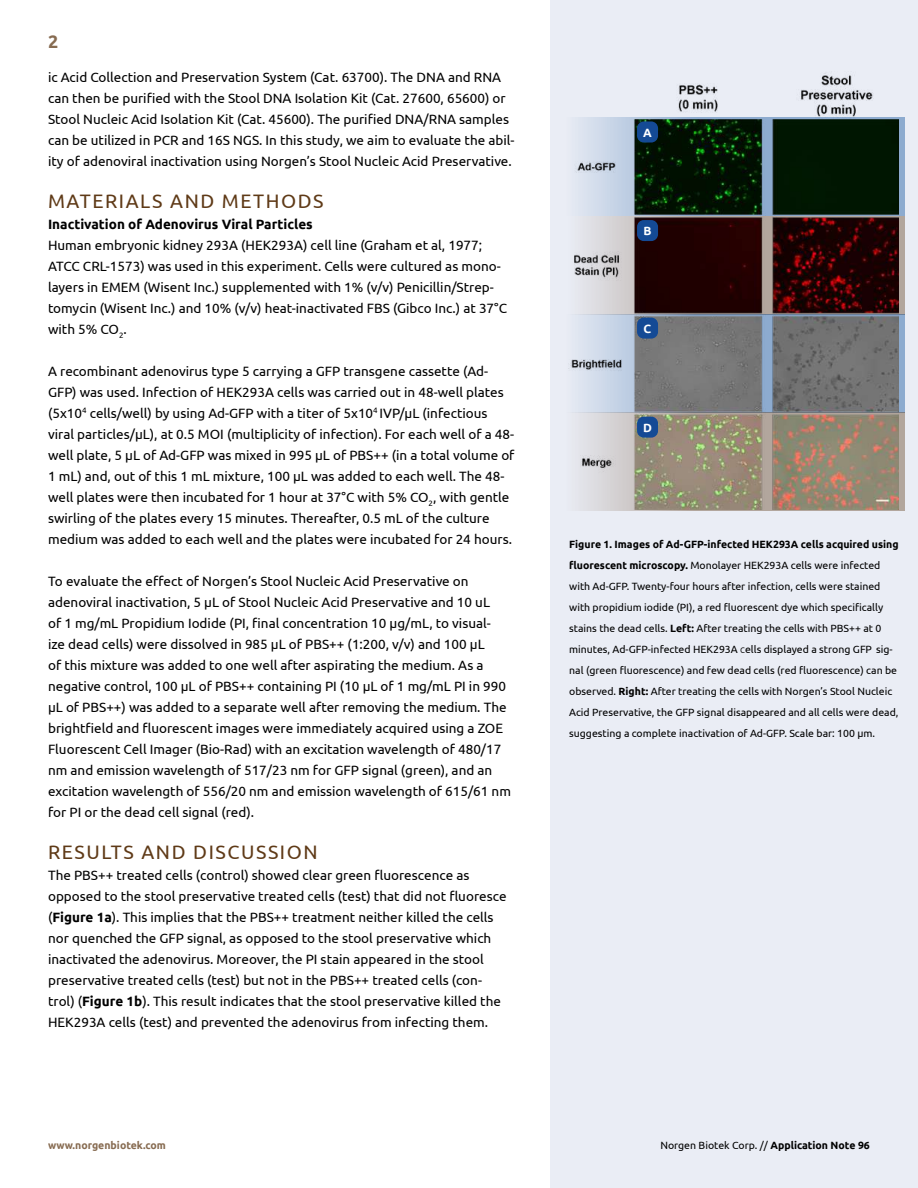
<style>
.page{position:relative;width:918px;height:1188px;background:#fff}
.page>*{position:absolute;margin:0;border:0;box-sizing:border-box;transform-origin:0 0}
.t1{font:19.5px "Ubuntu";letter-spacing:.08em;color:#5f3a17}
.t2{font:700 18px "Ubuntu";color:#5f3a17}
.t3{font:13.5px/21px "Ubuntu";color:#000}
.t4{font:700 13.5px "Ubuntu";color:#000}
.t5{font:700 12px "Ubuntu";color:#fff}
.t6{font:10.5px/21px "Ubuntu";color:#000}
.t7{font:700 10.5px "Ubuntu";color:#5f3a17}
.s1{font-weight:700}
.s2{font-weight:300}
</style>
<div class="page">
<div style="left:550px;top:0;width:368px;height:1188px;background:#eaedf5"></div>
<svg style="left:579px;top:412px;width:326px;height:99px"></svg>
<img style="left:568px;top:73px;width:331px;height:436px">
<div style="left:637px;top:417px;width:21px;height:21px;background:#144a95;border-radius:7px"></div>
<div style="left:637px;top:318px;width:21px;height:21px;background:#144a95;border-radius:7px"></div>
<div style="left:637px;top:220px;width:21px;height:21px;background:#144a95;border-radius:7px"></div>
<div style="left:637px;top:121px;width:21px;height:22px;background:#144a95;border-radius:7px"></div>
<h2 class="t2" style="left:48px;top:31px;width:12px">2</h2>
<p class="t3" style="left:48px;top:66px;width:468px">ic Acid Collection and Preservation System (Cat. 63700). The DNA and RNA can then be purified with the Stool DNA Isolation Kit (Cat. 27600, 65600) or Stool Nucleic Acid Isolation Kit (Cat. 45600). The purified DNA/RNA samples can be utilized in PCR and 16S NGS. In this study, we aim to evaluate the abil&shy;ity of adenoviral inactivation using Norgen’s Stool Nucleic Acid Preservative.</p>
<h1 class="t1" style="left:48px;top:189px;width:277px">MATERIALS AND METHODS</h1>
<p class="t4" style="left:48px;top:216px;width:266px">Inactivation of Adenovirus Viral Particles</p>
<p class="t3" style="left:48px;top:234px;width:461px">Human embryonic kidney 293A (HEK293A) cell line (Graham et al, 1977; ATCC CRL-1573) was used in this experiment. Cells were cultured as mono&shy;layers in EMEM (Wisent Inc.) supplemented with 1% (v/v) Penicillin/Strep&shy;tomycin (Wisent Inc.) and 10% (v/v) heat-inactivated FBS (Gibco Inc.) at 37°C with 5% CO<sub>2</sub>.</p>
<p class="t3" style="left:48px;top:360px;width:468px">A recombinant adenovirus type 5 carrying a GFP transgene cassette (Ad-GFP) was used. Infection of HEK293A cells was carried out in 48-well plates (5x10<sup>4</sup> cells/well) by using Ad-GFP with a titer of 5x10<sup>4</sup> IVP/μL (infectious viral particles/μL), at 0.5 MOI (multiplicity of infection). For each well of a 48- well plate, 5 μL of Ad-GFP was mixed in 995 μL of PBS++ (in a total volume of 1 mL) and, out of this 1 mL mixture, 100 μL was added to each well. The 48- well plates were then incubated for 1 hour at 37°C with 5% CO<sub>2</sub>, with gentle swirling of the plates every 15 minutes. Thereafter, 0.5 mL of the culture medium was added to each well and the plates were incubated for 24 hours.</p>
<p class="t3" style="left:48px;top:570px;width:464px">To evaluate the effect of Norgen’s Stool Nucleic Acid Preservative on adenoviral inactivation, 5 μL of Stool Nucleic Acid Preservative and 10 uL<br>of 1 mg/mL Propidium Iodide (PI, final concentration 10 μg/mL, to visual&shy;ize dead cells) were dissolved in 985 μL of PBS++ (1:200, v/v) and 100 μL<br>of this mixture was added to one well after aspirating the medium. As a negative control, 100 μL of PBS++ containing PI (10 μL of 1 mg/mL PI in 990 μL of PBS++) was added to a separate well after removing the medium. The brightfield and fluorescent images were immediately acquired using a ZOE Fluorescent Cell Imager (Bio-Rad) with an excitation wavelength of 480/17 nm and emission wavelength of 517/23 nm for GFP signal (green), and an excitation wavelength of 556/20 nm and emission wavelength of 615/61 nm for PI or the dead cell signal (red).</p>
<h1 class="t1" style="left:48px;top:840px;width:271px">RESULTS AND DISCUSSION</h1>
<p class="t3" style="left:48px;top:864px;width:460px">The PBS++ treated cells (control) showed clear green fluorescence as opposed to the stool preservative treated cells (test) that did not fluoresce (<span class="s1">Figure 1a</span>). This implies that the PBS++ treatment neither killed the cells nor quenched the GFP signal, as opposed to the stool preservative which inactivated the adenovirus. Moreover, the PI stain appeared in the stool preservative treated cells (test) but not in the PBS++ treated cells (con&shy;trol) (<span class="s1">Figure 1b</span>). This result indicates that the stool preservative killed the HEK293A cells (test) and prevented the adenovirus from infecting them.</p>
<p class="t5" style="left:643px;top:125px;width:10px">A</p>
<p class="t5" style="left:644px;top:224px;width:10px">B</p>
<p class="t5" style="left:644px;top:321px;width:9px">C</p>
<p class="t5" style="left:643px;top:420px;width:10px">D</p>
<p class="t6" style="left:569px;top:533px;width:331px"><span class="s1">Figure 1. Images of Ad-GFP-infected HEK293A cells acquired using fluorescent microscopy.</span> Monolayer HEK293A cells were infected with Ad-GFP. Twenty-four hours after infection, cells were stained with propidium iodide (PI), a red fluorescent dye which specifically stains the dead cells. <span class="s1">Left:</span> After treating the cells with PBS++ at 0 minutes, Ad-GFP-infected HEK293A <span class="s2">c</span>ells displayed a strong GFP sig&shy;nal (green fluorescence) and few dead cells (red fluorescence) can be observed. <span class="s1">Right:</span> After treating the cells with Norgen’s Stool Nucleic Acid Preservative, the GFP signal disappeared and all cells were dead, suggesting a complete inactivation of Ad-GFP. Scale bar: 100 μm.</p>
<p class="t7" style="left:48px;top:1138px;width:119px">www.norgenbiotek.com</p>
<p class="t6" style="left:660px;top:1134px;width:211px">Norgen Biotek Corp. // <span class="s1">Application Note 96</span></p>
</div>
